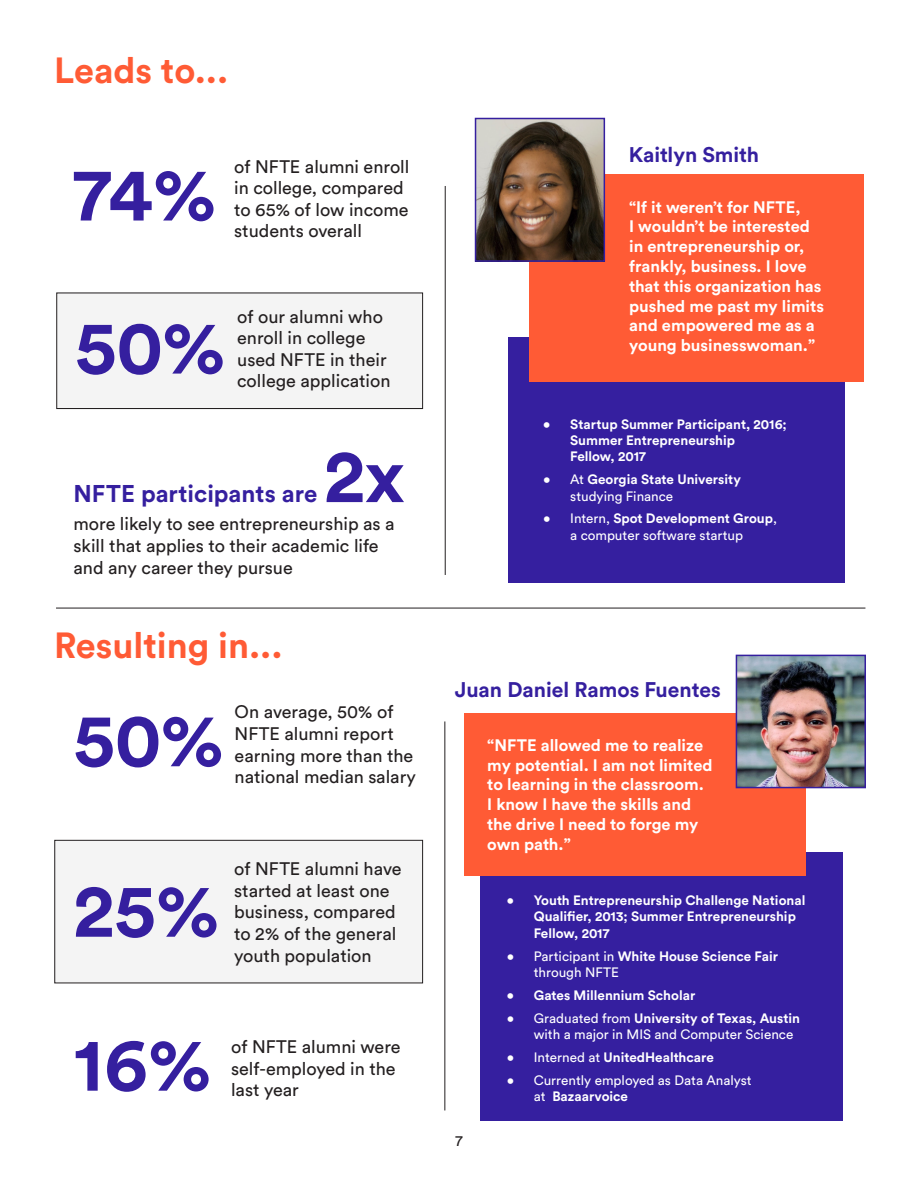
<style>
.page{position:relative;width:918px;height:1188px;background:#fff}
.page>*{position:absolute;margin:0;border:0;box-sizing:border-box;transform-origin:0 0}
.t1{font:700 75px "Circular Std";color:#351f9f}
.t2{font:700 36px "Circular Std";color:#ff5b35}
.t3{font:700 24px "Circular Std";color:#351f9f}
.t4{font:700 21px "Circular Std";color:#351f9f}
.t5{font:18px/21.6px "Circular Std";color:#231f20}
.t6{font:700 16.5px/19.8px "Circular Std";color:#fff}
.t7{font:15px "Circular Std";color:#231f20}
.t8{font:700 13.5px/16.2px "Circular Std";color:#fff}
.t9{font:13.5px/16.2px "Circular Std";color:#fff}
.s1{font-weight:400}
.s2{font-weight:700}
</style>
<div class="page">
<div style="left:57px;top:292px;width:366px;height:117px;background:#f4f4f4"></div>
<div style="left:480px;top:852px;width:363px;height:269px;background:#351f9f"></div>
<div style="left:464px;top:713px;width:342px;height:163px;background:#ff5b35"></div>
<img style="left:739px;top:658px;width:124px;height:127px">
<div style="left:736px;top:655px;width:130px;height:133px;border:2px solid #351f9f"></div>
<div style="left:509px;top:337px;width:336px;height:246px;background:#351f9f"></div>
<div style="left:530px;top:174px;width:334px;height:208px;background:#ff5b35"></div>
<hr style="left:56px;top:608px;width:809px;height:1px;background:#231f20">
<hr style="left:445px;top:721px;width:1px;height:389px;background:#231f20">
<img style="left:478px;top:121px;width:124px;height:138px">
<div style="left:475px;top:118px;width:130px;height:144px;border:2px solid #351f9f"></div>
<hr style="left:445px;top:186px;width:1px;height:389px;background:#231f20">
<div style="left:54px;top:841px;width:369px;height:142px;background:#f4f4f4"></div>
<div style="left:55px;top:840px;width:368px;height:143px;border:1px solid #231f20"></div>
<div style="left:57px;top:293px;width:366px;height:116px;border:1px solid #231f20"></div>
<p class="t2" style="left:54px;top:47px;width:176px">Leads to...</p>
<p class="t1" style="left:74px;top:146px;width:145px">74%</p>
<p class="t5" style="left:234px;top:155px;width:177px">of NFTE alumni enroll in college, compared to 65% of low income students overall</p>
<p class="t1" style="left:75px;top:299px;width:152px">50%</p>
<p class="t5" style="left:237px;top:305px;width:155px">of our alumni who enroll in college used NFTE in their college application</p>
<p class="t1" style="left:324px;top:427px;width:82px">2x</p>
<p class="t5" style="left:74px;top:513px;width:323px">more likely to see entrepreneurship as a skill that applies to their academic life and any career they pursue</p>
<p class="t3" style="left:74px;top:478px;width:246px">NFTE participants are</p>
<p class="t2" style="left:54px;top:622px;width:230px">Resulting in...</p>
<p class="t1" style="left:73px;top:691px;width:152px">50%</p>
<p class="t5" style="left:235px;top:701px;width:183px">On average, 50% of<br>NFTE alumni report earning more than the national median salary</p>
<p class="t1" style="left:74px;top:862px;width:148px">25%</p>
<p class="t5" style="left:234px;top:858px;width:169px">of NFTE alumni have started at least one business, compared to 2% of the general youth population</p>
<p class="t1" style="left:73px;top:1016px;width:140px">16%</p>
<p class="t5" style="left:231px;top:1036px;width:171px">of NFTE alumni were self-employed in the last year</p>
<p class="t4" style="left:629px;top:142px;width:132px">Kaitlyn Smith</p>
<p class="t6" style="left:629px;top:197px;width:196px">“If it weren’t for NFTE,<br>I wouldn’t be interested in entrepreneurship or, frankly, business. I love that this organization has pushed me past my limits and empowered me as a young businesswoman.”</p>
<p class="t8" style="left:570px;top:416px;width:218px;text-indent:-27px">• Startup Summer Participant, 2016;<br>Summer Entrepreneurship<br>Fellow, 2017</p>
<p class="t8" style="left:570px;top:471px;width:172px;text-indent:-27px"><span class="s1">• At</span> Georgia State University <span class="s1">studying Finance</span></p>
<p class="t9" style="left:543px;top:510px;width:235px;text-align:center">• Intern, <span class="s2">Spot Development Group</span>, a computer software startup</p>
<p class="t4" style="left:455px;top:676px;width:268px">Juan Daniel Ramos Fuentes</p>
<p class="t6" style="left:487px;top:735px;width:227px">“NFTE allowed me to realize my potential. I am not limited to learning in the classroom.<br>I know I have the skills and the drive I need to forge my own path.”</p>
<p class="t7" style="left:455px;top:1132px;width:9px">7</p>
<p class="t8" style="left:534px;top:892px;width:273px;text-indent:-27px">• Youth Entrepreneurship Challenge National<br>Qualifier, 2013; Summer Entrepreneurship<br>Fellow, 2017</p>
<p class="t9" style="left:534px;top:948px;width:246px;text-indent:-27px">• Participant in <span class="s2">White House Science Fair </span>through NFTE</p>
<p class="t8" style="left:507px;top:987px;width:190px">• Gates Millennium Scholar</p>
<p class="t9" style="left:534px;top:1010px;width:268px;text-indent:-27px">• Graduated from <span class="s2">University of Texas, Austin </span>with a major in MIS and Computer Science</p>
<p class="t8" style="left:507px;top:1049px;width:208px"><span class="s1">• Interned at</span> UnitedHealthcare</p>
<p class="t9" style="left:534px;top:1072px;width:219px;text-indent:-27px">• Currently employed as Data Analyst at <span class="s2">Bazaarvoice</span></p>
</div>
